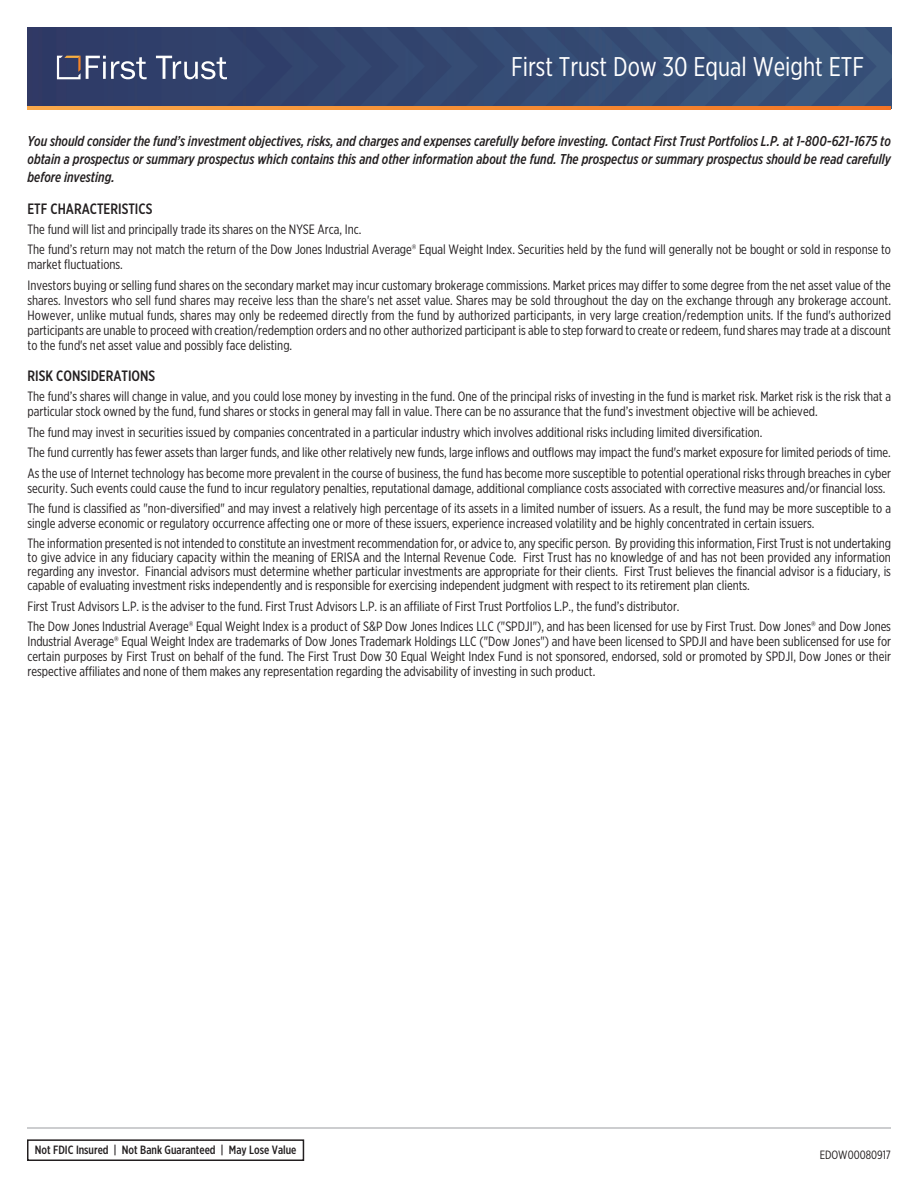
<style>
.page{position:relative;width:918px;height:1188px;background:#fff}
.page>*{position:absolute;margin:0;border:0;box-sizing:border-box;transform-origin:0 0}
.t1{font:27px "Gotham X Narrow";color:#fff}
.t2{font:500 15px "Gotham X Narrow";color:#231f20}
.t3{font:italic 500 14.25px/18px "Gotham X Narrow";color:#231f20;text-align:justify}
.t4{font:13.5px/20.4px "Gotham X Narrow";color:#231f20}
.t5{font:500 12px "Gotham X Narrow";color:#231f20}
.t6{font:12px "Gotham X Narrow";color:#231f20}
</style>
<div class="page">
<img style="left:27px;top:27px;width:864px;height:80px">
<svg style="left:156px;top:56px;width:71px;height:23px"></svg>
<svg style="left:57px;top:56px;width:90px;height:23px"></svg>
<hr style="left:27px;top:1127px;width:864px;height:2px;background:#bcbdc0">
<svg style="left:27px;top:107px;width:864px;height:2px"></svg>
<div style="left:27px;top:1139px;width:277px;height:22px;border:2px solid #231f20"></div>
<h1 class="t1" style="left:511px;top:57px;width:354px">First Trust Dow 30 Equal Weight ETF</h1>
<p class="t3" style="left:28px;top:133px;width:865px">You should consider the fund’s investment objectives, risks, and charges and expenses carefully before investing. Contact First Trust Portfolios L.P. at 1-800-621-1675 to obtain a prospectus or summary prospectus which contains this and other information about the fund. The prospectus or summary prospectus should be read carefully before investing.</p>
<p class="t2" style="left:28px;top:203px;width:126px">ETF CHARACTERISTICS</p>
<p class="t4" style="left:28px;top:220px;width:865px">The fund will list and principally trade its shares on the NYSE Arca, Inc.<br>The fund’s return may not match the return of the Dow Jones Industrial Average® Equal Weight Index. Securities held by the fund will generally not be bought or sold in response to</p>
<p class="t4" style="left:28px;top:255px;width:865px">market fluctuations.<br>Investors buying or selling fund shares on the secondary market may incur customary brokerage commissions. Market prices may differ to some degree from the net asset value of the</p>
<p class="t4" style="left:28px;top:294px;width:865px;line-height:15px;text-align:justify">shares. Investors who sell fund shares may receive less than the share's net asset value. Shares may be sold throughout the day on the exchange through any brokerage account.<br>However, unlike mutual funds, shares may only be redeemed directly from the fund by authorized participants, in very large creation/redemption units. If the fund's authorized participants are unable to proceed with creation/redemption orders and no other authorized participant is able to step forward to create or redeem, fund shares may trade at a discount to the fund's net asset value and possibly face delisting.</p>
<p class="t2" style="left:28px;top:370px;width:129px">RISK CONSIDERATIONS</p>
<p class="t4" style="left:28px;top:390px;width:865px;line-height:15px">The fund’s shares will change in value, and you could lose money by investing in the fund. One of the principal risks of investing in the fund is market risk. Market risk is the risk that a particular stock owned by the fund, fund shares or stocks in general may fall in value. There can be no assurance that the fund’s investment objective will be achieved.</p>
<p class="t4" style="left:28px;top:423px;width:865px">The fund may invest in securities issued by companies concentrated in a particular industry which involves additional risks including limited diversification.<br>The fund currently has fewer assets than larger funds, and like other relatively new funds, large inflows and outflows may impact the fund's market exposure for limited periods of time.<br>As the use of Internet technology has become more prevalent in the course of business, the fund has become more susceptible to potential operational risks through breaches in cyber</p>
<p class="t4" style="left:28px;top:479px;width:865px">security. Such events could cause the fund to incur regulatory penalties, reputational damage, additional compliance costs associated with corrective measures and/or financial loss.<br>The fund is classified as "non-diversified" and may invest a relatively high percentage of its assets in a limited number of issuers. As a result, the fund may be more susceptible to a</p>
<p class="t4" style="left:28px;top:514px;width:865px;line-height:19.6px">single adverse economic or regulatory occurrence affecting one or more of these issuers, experience increased volatility and be highly concentrated in certain issuers.<br>The information presented is not intended to constitute an investment recommendation for, or advice to, any specific person. By providing this information, First Trust is not undertaking</p>
<p class="t4" style="left:28px;top:551px;width:865px;line-height:14.2px;text-align:justify">to give advice in any fiduciary capacity within the meaning of ERISA and the Internal Revenue Code. First Trust has no knowledge of and has not been provided any information regarding any investor. Financial advisors must determine whether particular investments are appropriate for their clients. First Trust believes the financial advisor is a fiduciary, is capable of evaluating investment risks independently and is responsible for exercising independent judgment with respect to its retirement plan clients.</p>
<p class="t4" style="left:28px;top:597px;width:865px">First Trust Advisors L.P. is the adviser to the fund. First Trust Advisors L.P. is an affiliate of First Trust Portfolios L.P., the fund’s distributor.<br>The Dow Jones Industrial Average® Equal Weight Index is a product of S&amp;P Dow Jones Indices LLC ("SPDJI"), and has been licensed for use by First Trust. Dow Jones® and Dow Jones</p>
<p class="t4" style="left:28px;top:635px;width:865px;line-height:15px;text-align:justify">Industrial Average® Equal Weight Index are trademarks of Dow Jones Trademark Holdings LLC ("Dow Jones") and have been licensed to SPDJI and have been sublicensed for use for certain purposes by First Trust on behalf of the fund. The First Trust Dow 30 Equal Weight Index Fund is not sponsored, endorsed, sold or promoted by SPDJI, Dow Jones or their respective affiliates and none of them makes any representation regarding the advisability of investing in such product.</p>
<p class="t5" style="left:35px;top:1145px;width:263px">Not FDIC Insured | Not Bank Guaranteed | May Lose Value</p>
<p class="t6" style="left:820px;top:1150px;width:73px">EDOW00080917</p>
</div>
